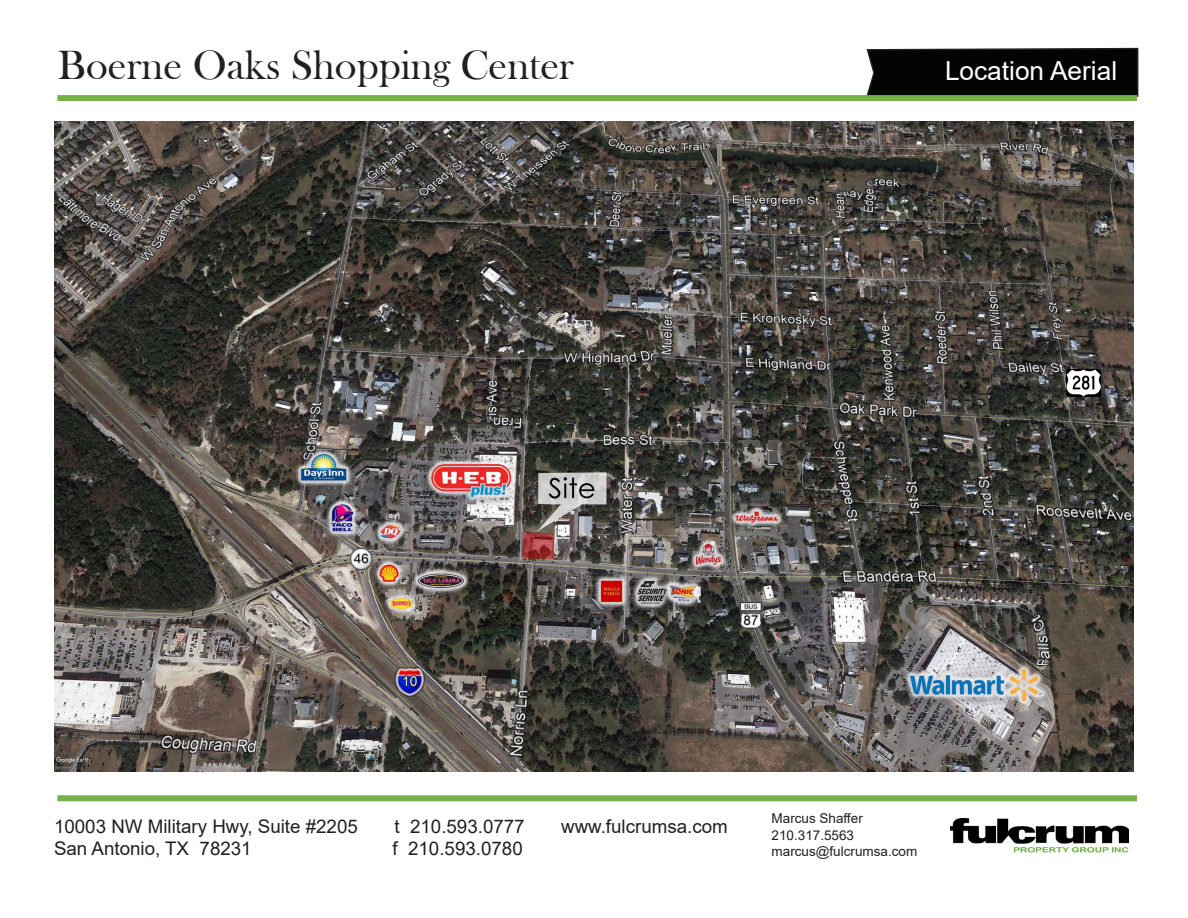
<style>
.page{position:relative;width:1188px;height:918px;background:#fff}
.page>*{position:absolute;margin:0;border:0;box-sizing:border-box;transform-origin:0 0}
.t1{font:42px "Bask Old Face";color:#231f20}
.t2{font:26.25px "Arial";color:#fff}
.t3{font:18.75px "Arial";color:#231f20}
.t4{font:13.5px "Arial";color:#231f20}
</style>
<div class="page">
<img style="left:54px;top:122px;width:1080px;height:650px">
<img style="left:1066px;top:370px;width:34px;height:27px">
<div style="left:57px;top:795px;width:1080px;height:6px;background:#78af4d"></div>
<svg style="left:866px;top:47px;width:273px;height:50px;background:#111110"></svg>
<div style="left:57px;top:95px;width:1080px;height:6px;background:#78af4d"></div>
<img style="left:951px;top:819px;width:178px;height:34px">
<p class="t1" style="left:58px;top:42px;width:517px">Boerne Oaks Shopping Center</p>
<p class="t2" style="left:945px;top:52px;width:174px">Location Aerial</p>
<p class="t3" style="left:54px;top:813px;width:305px">10003 NW Military Hwy, Suite #2205</p>
<p class="t3" style="left:394px;top:813px;width:132px">t 210.593.0777</p>
<p class="t3" style="left:561px;top:813px;width:168px">www.fulcrumsa.com</p>
<p class="t3" style="left:54px;top:836px;width:199px">San Antonio, TX 78231</p>
<p class="t3" style="left:392px;top:836px;width:132px">f 210.593.0780</p>
<p class="t4" style="left:772px;top:809px;width:93px">Marcus Shaffer</p>
<p class="t4" style="left:772px;top:826px;width:84px">210.317.5563</p>
<p class="t4" style="left:772px;top:842px;width:147px">marcus@fulcrumsa.com</p>
</div>
